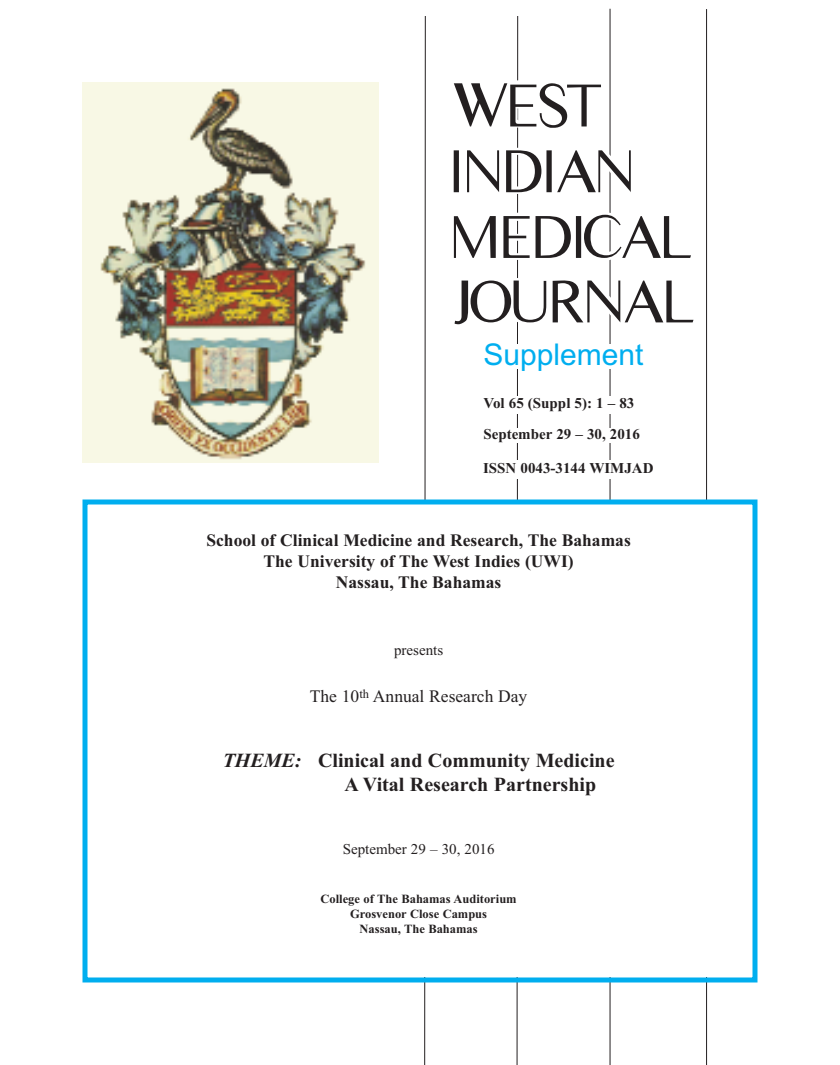
<style>
.page{position:relative;width:840px;height:1065px;background:#fff}
.page>*{position:absolute;margin:0;border:0;box-sizing:border-box;transform-origin:0 0}
.t1{font:30px "Arial";color:#00aeef}
.t2{font:700 20px/24px "Times New Roman";color:#231f20}
.t3{font:700 17.5px/21px "Times New Roman";color:#231f20;text-align:center}
.t4{font:17.5px "Times New Roman";color:#231f20}
.t5{font:700 15px/31.4px "Times New Roman";color:#231f20}
.t6{font:15px "Times New Roman";color:#231f20}
.t7{font:700 12.5px/15px "Times New Roman";color:#231f20;text-align:center}
.s1{font-style:italic}
</style>
<div class="page">
<hr style="left:706px;top:9px;width:1px;height:1056px;background:#231f20">
<svg style="left:424px;top:16px;width:2px;height:1049px"></svg>
<svg style="left:445px;top:9px;width:251px;height:1056px"></svg>
<div style="left:88px;top:505px;width:664px;height:473px;background:#fff"></div>
<div style="left:82px;top:500px;width:676px;height:482px;border:5px solid #00aeef"></div>
<div style="left:484px;top:396px;width:192px;height:17px;background:#fff"></div>
<div style="left:483px;top:428px;width:182px;height:15px;background:#fff"></div>
<div style="left:483px;top:460px;width:186px;height:19px;background:#fff"></div>
<div style="left:502px;top:344px;width:150px;height:25px;background:#fff"></div>
<img style="left:82px;top:82px;width:296px;height:380px">
<div style="left:36px;top:0;width:484px;height:16px;background:#fff"></div>
<h1 class="t1" style="left:483px;top:337px;width:162px">Supplement</h1>
<p class="t5" style="left:483px;top:387px;width:158px">Vol 65 (Suppl 5): 1 – 83<br>September 29 – 30, 2016</p>
<p class="t5" style="left:483px;top:452px;width:172px">ISSN 0043-3144 WIMJAD</p>
<p class="t3" style="left:206px;top:529px;width:426px">School of Clinical Medicine and Research, The Bahamas<br>The University of The West Indies (UWI)<br>Nassau, The Bahamas</p>
<p class="t6" style="left:394px;top:641px;width:51px">presents</p>
<p class="t4" style="left:310px;top:686px;width:219px">The 10<sup>th</sup> Annual Research Day</p>
<p class="t2" style="left:344px;top:748px;width:272px;text-indent:-122px"><span class="s1">THEME:</span> Clinical and Community Medicine<br>A Vital Research Partnership</p>
<p class="t6" style="left:343px;top:840px;width:153px">September 29 – 30, 2016</p>
<p class="t7" style="left:321px;top:891px;width:198px">College of The Bahamas Auditorium<br>Grosvenor Close Campus<br>Nassau, The Bahamas</p>
</div>
